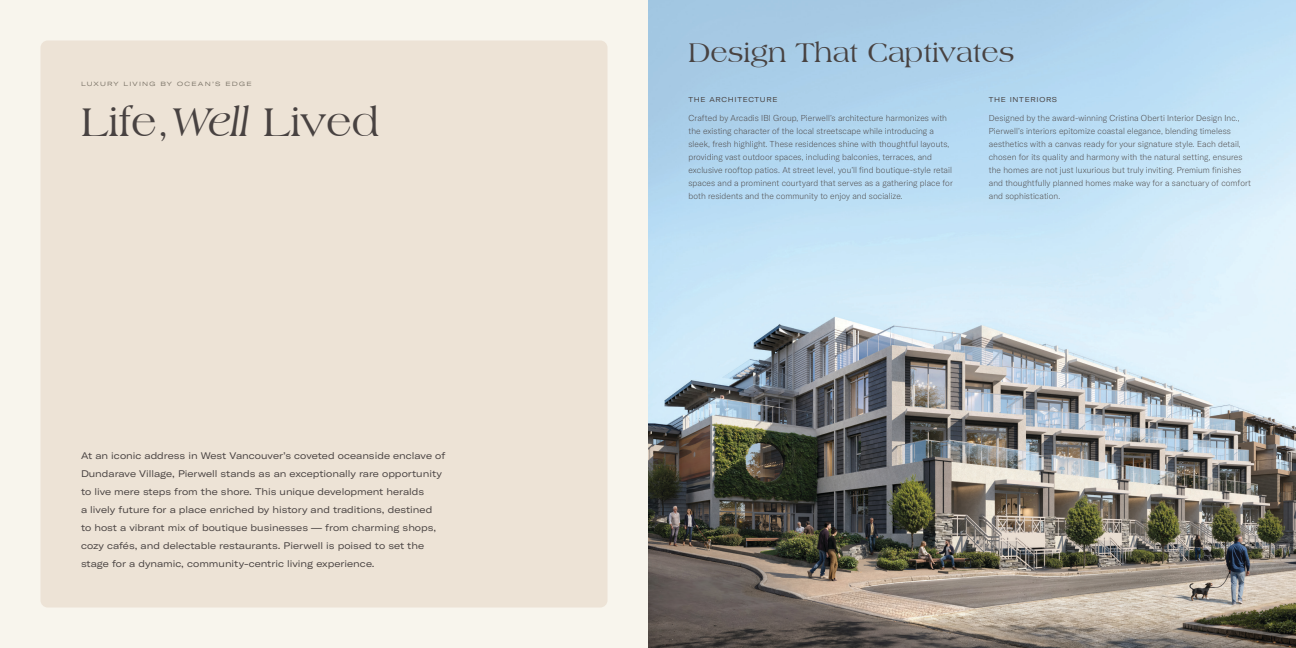
<style>
.page{position:relative;width:1296px;height:648px;background:#fff}
.page>*{position:absolute;margin:0;border:0;box-sizing:border-box;transform-origin:0 0}
.t1{font:41.9px "Americana BT";color:#484241}
.t2{font:28.4px "Americana BT";color:#484241}
.t3{font:expanded 9.5px/18.1px "GT America";color:#484241}
.t4{font:100 8.5px/13px "GT America";letter-spacing:.01em;color:#484241}
.t5{font:expanded 7px "GT America";letter-spacing:.1em;color:#484241}
.t6{font:6px "GT America Exp Rg";letter-spacing:.2em;color:#7e776b}
.s1{font-style:italic}
</style>
<div class="page">
<img style="left:648px;top:0;width:648px;height:648px">
<div style="left:0;top:0;width:648px;height:648px;background:#f8f5ed"></div>
<div style="left:41px;top:40px;width:566px;height:568px;background:#ede3d6;border-radius:7px"></div>
<p class="t6" style="left:81px;top:80px;width:172px">LUXURY LIVING BY OCEAN’S EDGE</p>
<p class="t1" style="left:81px;top:98px;width:299px">Life, <span class="s1">Well</span> Lived</p>
<p class="t3" style="left:81px;top:446px;width:366px">At an iconic address in West Vancouver’s coveted oceanside enclave of Dundarave Village, Pierwell stands as an exceptionally rare opportunity to live mere steps from the shore. This unique development heralds<br>a lively future for a place enriched by history and traditions, destined<br>to host a vibrant mix of boutique businesses — from charming shops, cozy cafés, and delectable restaurants. Pierwell is poised to set the stage for a dynamic, community-centric living experience.</p>
<p class="t2" style="left:689px;top:36px;width:328px">Design That Captivates</p>
<p class="t5" style="left:688px;top:95px;width:91px">THE ARCHITECTURE</p>
<p class="t5" style="left:989px;top:95px;width:70px">THE INTERIORS</p>
<p class="t4" style="left:688px;top:112px;width:266px">Crafted by Arcadis IBI Group, Pierwell’s architecture harmonizes with the existing character of the local streetscape while introducing a sleek, fresh highlight. These residences shine with thoughtful layouts, providing vast outdoor spaces, including balconies, terraces, and exclusive rooftop patios. At street level, you’ll find boutique-style retail spaces and a prominent courtyard that serves as a gathering place for both residents and the community to enjoy and socialize.</p>
<p class="t4" style="left:989px;top:112px;width:264px">Designed by the award-winning Cristina Oberti Interior Design Inc., Pierwell’s interiors epitomize coastal elegance, blending timeless aesthetics with a canvas ready for your signature style. Each detail, chosen for its quality and harmony with the natural setting, ensures the homes are not just luxurious but truly inviting. Premium finishes and thoughtfully planned homes make way for a sanctuary of comfort and sophistication.</p>
</div>
